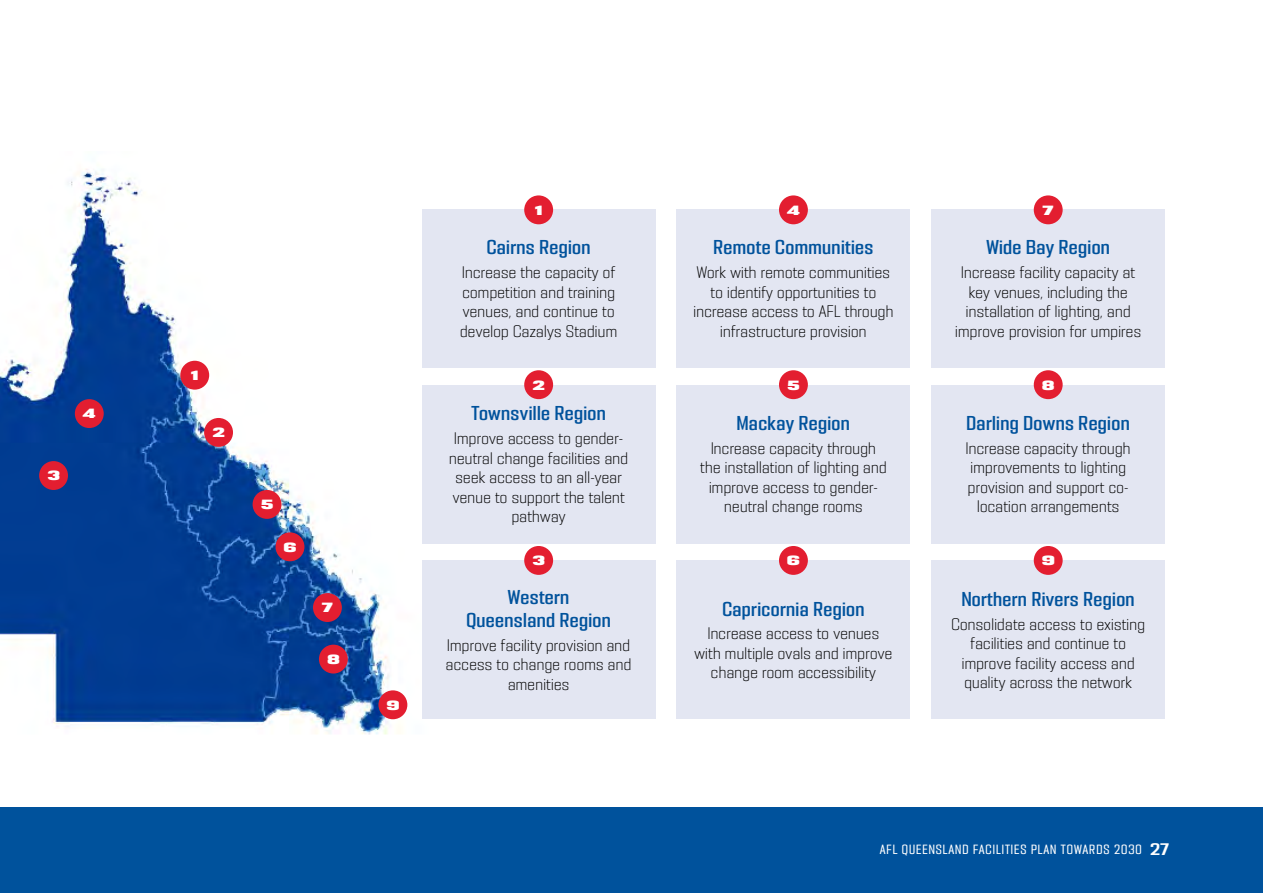
<style>
.page{position:relative;width:1263px;height:893px;background:#fff}
.page>*{position:absolute;margin:0;border:0;box-sizing:border-box;transform-origin:0 0}
.t1{font:18px/22.5px "PODIUM Sharp 4.8";letter-spacing:.02em;color:#00529c;text-align:center}
.t2{font:15px/19.5px "PODIUM Sharp 5.5";letter-spacing:.02em;color:#000;text-align:center}
.t3{font:12px "PODIUM Sharp 4.7";letter-spacing:.08em;color:#fff}
.t4{font:12px "PODIUM Sharp 7.12";color:#fff}
.s1{font-family:"PODIUM Sharp 5.9";font-size:15px}
</style>
<div class="page">
<div style="left:0;top:808px;width:1263px;height:85px;background:#00529c"></div>
<img style="left:0;top:169px;width:441px;height:566px">
<div style="left:422px;top:209px;width:234px;height:159px;background:#e3e6f2"></div>
<div style="left:676px;top:209px;width:234px;height:159px;background:#e3e6f2"></div>
<div style="left:931px;top:209px;width:234px;height:159px;background:#e3e6f2"></div>
<div style="left:422px;top:385px;width:234px;height:158px;background:#e3e6f2"></div>
<div style="left:676px;top:385px;width:234px;height:158px;background:#e3e6f2"></div>
<div style="left:931px;top:385px;width:234px;height:158px;background:#e3e6f2"></div>
<div style="left:422px;top:560px;width:234px;height:159px;background:#e3e6f2"></div>
<div style="left:676px;top:560px;width:234px;height:159px;background:#e3e6f2"></div>
<div style="left:931px;top:560px;width:234px;height:159px;background:#e3e6f2"></div>
<div style="left:524px;top:195px;width:29px;height:29px;background:#e31e30;border-radius:50%"></div>
<div style="left:180px;top:361px;width:29px;height:29px;background:#e31e30;border-radius:50%"></div>
<div style="left:524px;top:370px;width:29px;height:29px;background:#e31e30;border-radius:50%"></div>
<div style="left:204px;top:418px;width:29px;height:29px;background:#e31e30;border-radius:50%"></div>
<div style="left:524px;top:546px;width:29px;height:29px;background:#e31e30;border-radius:50%"></div>
<div style="left:39px;top:461px;width:29px;height:29px;background:#e31e30;border-radius:50%"></div>
<div style="left:779px;top:195px;width:29px;height:29px;background:#e31e30;border-radius:50%"></div>
<div style="left:75px;top:399px;width:29px;height:29px;background:#e31e30;border-radius:50%"></div>
<div style="left:779px;top:370px;width:29px;height:29px;background:#e31e30;border-radius:50%"></div>
<div style="left:253px;top:490px;width:28px;height:29px;background:#e31e30;border-radius:50%"></div>
<div style="left:779px;top:546px;width:29px;height:29px;background:#e31e30;border-radius:50%"></div>
<div style="left:276px;top:532px;width:28px;height:29px;background:#e31e30;border-radius:50%"></div>
<div style="left:1034px;top:195px;width:29px;height:29px;background:#e31e30;border-radius:50%"></div>
<div style="left:313px;top:593px;width:29px;height:29px;background:#e31e30;border-radius:50%"></div>
<div style="left:1034px;top:370px;width:29px;height:29px;background:#e31e30;border-radius:50%"></div>
<div style="left:319px;top:645px;width:29px;height:28px;background:#e31e30;border-radius:50%"></div>
<div style="left:378px;top:690px;width:29px;height:29px;background:#e31e30;border-radius:50%"></div>
<div style="left:1034px;top:546px;width:29px;height:29px;background:#e31e30;border-radius:50%"></div>
<p class="t4" style="left:48px;top:468px;width:14px">3</p>
<p class="t4" style="left:83px;top:406px;width:14px">4</p>
<p class="t4" style="left:190px;top:368px;width:10px">1</p>
<p class="t4" style="left:213px;top:425px;width:14px">2</p>
<p class="t4" style="left:261px;top:497px;width:14px">5</p>
<p class="t4" style="left:284px;top:539px;width:14px">6</p>
<p class="t4" style="left:322px;top:600px;width:13px">7</p>
<p class="t4" style="left:327px;top:651px;width:14px">8</p>
<p class="t4" style="left:387px;top:697px;width:14px">9</p>
<p class="t4" style="left:534px;top:202px;width:10px">1</p>
<p class="t1" style="left:487px;top:236px;width:105px">Cairns Region</p>
<p class="t2" style="left:460px;top:263px;width:159px;text-align:left">Increase the capacity of competition and training venues, and continue to develop Cazalys Stadium</p>
<p class="t4" style="left:533px;top:377px;width:14px">2</p>
<p class="t1" style="left:471px;top:402px;width:136px">Townsville Region</p>
<p class="t2" style="left:449px;top:429px;width:180px">Improve access to gender&shy;neutral change facilities and seek access to an all-year venue to support the talent pathway</p>
<p class="t4" style="left:533px;top:553px;width:14px">3</p>
<p class="t1" style="left:466px;top:586px;width:146px">Western<br>Queensland Region</p>
<p class="t2" style="left:446px;top:635px;width:187px">Improve facility provision and access to change rooms and amenities</p>
<p class="t4" style="left:787px;top:202px;width:14px">4</p>
<p class="t1" style="left:713px;top:236px;width:162px">Remote Communities</p>
<p class="t2" style="left:693px;top:263px;width:201px">Work with remote communities to identify opportunities to increase access to AFL through infrastructure provision</p>
<p class="t4" style="left:787px;top:377px;width:14px">5</p>
<p class="t1" style="left:737px;top:412px;width:115px">Mackay Region</p>
<p class="t2" style="left:700px;top:438px;width:188px">Increase capacity through the installation of lighting and improve access to gender&shy;neutral change rooms</p>
<p class="t4" style="left:787px;top:553px;width:14px">6</p>
<p class="t1" style="left:722px;top:597px;width:144px">Capricornia Region</p>
<p class="t2" style="left:694px;top:624px;width:199px">Increase access to venues with multiple ovals and improve change room accessibility</p>
<p class="t4" style="left:1043px;top:202px;width:13px">7</p>
<p class="t1" style="left:986px;top:236px;width:125px">Wide Bay Region</p>
<p class="t2" style="left:955px;top:263px;width:187px">Increase facility capacity at key venues, including the installation of lighting, and improve provision for umpires</p>
<p class="t4" style="left:1042px;top:377px;width:14px">8</p>
<p class="t1" style="left:966px;top:412px;width:165px">Darling Downs Region</p>
<p class="t2" style="left:966px;top:438px;width:166px">Increase capacity through improvements to lighting provision and support co&shy;location arrangements</p>
<p class="t4" style="left:1042px;top:553px;width:14px">9</p>
<p class="t1" style="left:962px;top:588px;width:174px">Northern Rivers Region</p>
<p class="t2" style="left:951px;top:614px;width:195px">Consolidate access to existing facilities and continue to improve facility access and quality across the network</p>
<p class="t3" style="left:880px;top:841px;width:291px">AFL QUEENSLAND FACILITIES PLAN TOWARDS 2030 <span class="s1">27</span></p>
</div>
